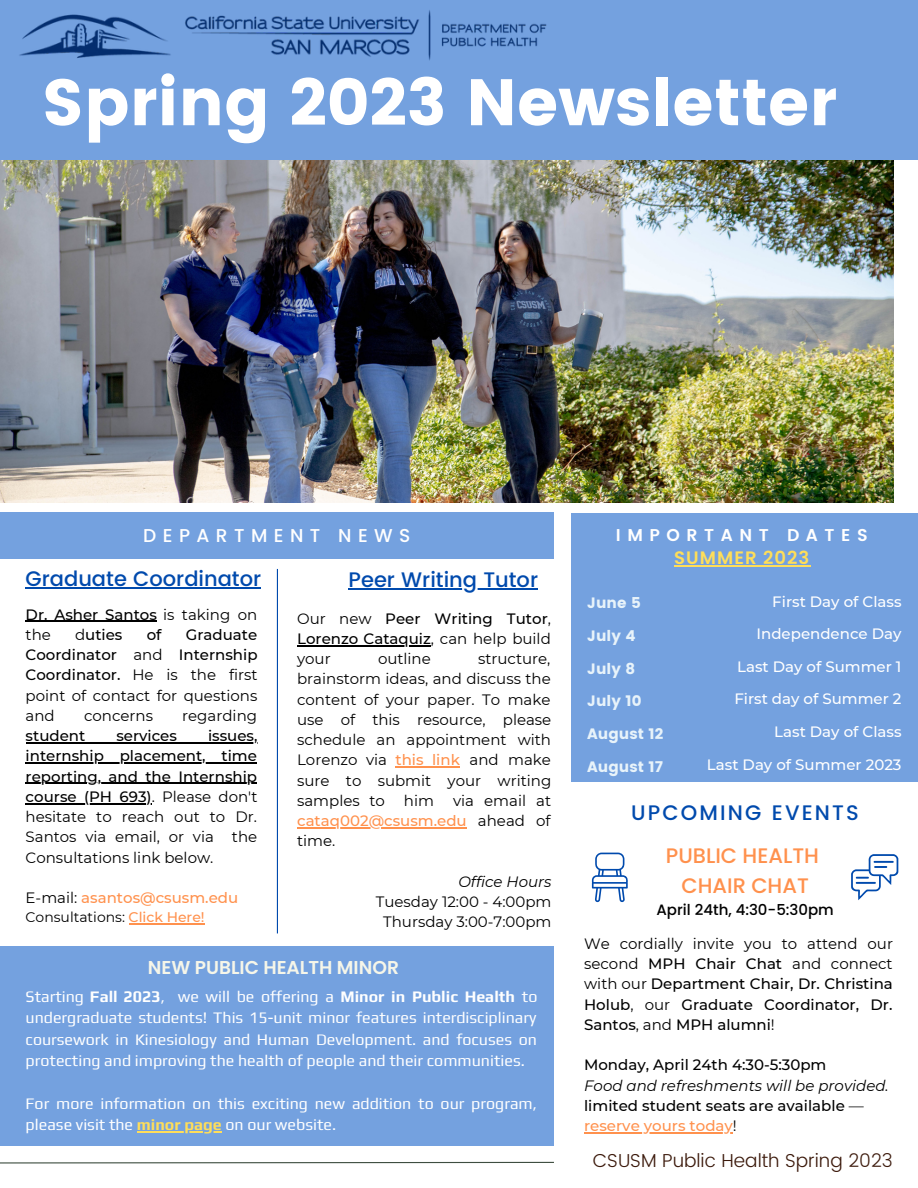
<style>
.page{position:relative;width:918px;height:1188px;background:#fff}
.page>*{position:absolute;margin:0;border:0;box-sizing:border-box;transform-origin:0 0}
.t1{font:65.4px "Poppins";color:#fff}
.t2{font:500 21px "Poppins";color:#004aad}
.t3{font:500 21px/29.2px "Poppins";color:#ff914d;text-align:center}
.t4{font:500 21px "Poppins";letter-spacing:.1em;color:#004aad}
.t5{font:300 18.75px "Poppins";color:#3c1a0c}
.t6{font:600 18.6px "Poppins";color:#f6f6e9}
.t7{font:500 18.6px "Poppins";letter-spacing:.345em;color:#fff}
.t8{font:600 18px "Poppins";letter-spacing:.06em;color:#ffde59}
.t9{font:600 17.1px "Poppins";letter-spacing:.385em;color:#fff}
.t10{font:16.05px/21.3px "Play";color:#fff;text-align:justify}
.t11{font:15px/20.2px "Montserrat";color:#000;text-align:justify}
.t12{font:500 15px/20.2px "Montserrat";color:#000;text-align:justify}
.t13{font:500 15px/32.7px "Montserrat";color:#fff;text-align:right}
.t14{font:italic 15px/20.2px "Montserrat";color:#000}
.t15{font:15px/32.7px "Poppins";color:#e8f3fa}
.t16{font:500 15px "Montserrat";color:#ff914d}
.t17{font:500 15px "Poppins";color:#000}
.t18{font:13.95px "Montserrat";color:#000}
.s1{font-weight:400}
.s2{font-weight:500}
.s3{font-weight:400;color:#000}
.s4{font-weight:500;color:#ff914d}
.s5{font-weight:700}
.s6{font-weight:700;color:#ffde59}
.s7{font-weight:500;font-style:normal}
.s8{font-style:normal}
.s9{font-weight:500;font-style:normal;color:#ff914d}
</style>
<div class="page">
<img style="left:0;top:160px;width:894px;height:342px">
<div style="left:0;top:0;width:918px;height:160px;background:#74a1df"></div>
<div style="left:571px;top:513px;width:347px;height:269px;background:#74a1df"></div>
<svg style="left:0;top:1161px;width:554px;height:3px"></svg>
<img style="left:0;top:10px;width:648px;height:229px">
<div style="left:0;top:513px;width:554px;height:45px;background:#74a1df"></div>
<div style="left:0;top:946px;width:553px;height:200px;background:#74a1df"></div>
<hr style="left:277px;top:569px;width:1px;height:364px;background:#004aad">
<svg style="left:851px;top:854px;width:47px;height:46px"></svg>
<hr style="left:297px;top:645px;width:134px;height:1px;background:#000">
<hr style="left:395px;top:767px;width:65px;height:1px;background:#ff914d">
<hr style="left:297px;top:827px;width:170px;height:1px;background:#ff914d">
<hr style="left:26px;top:621px;width:131px;height:1px;background:#000">
<hr style="left:26px;top:742px;width:231px;height:1px;background:#000">
<hr style="left:26px;top:763px;width:231px;height:1px;background:#000">
<hr style="left:26px;top:783px;width:231px;height:1px;background:#000">
<hr style="left:26px;top:803px;width:126px;height:1px;background:#000">
<hr style="left:129px;top:923px;width:76px;height:2px;background:#ff914d">
<hr style="left:584px;top:1132px;width:149px;height:1px;background:#ff914d">
<hr style="left:674px;top:565px;width:136px;height:1px;background:#ffde59">
<hr style="left:349px;top:588px;width:189px;height:1px;background:#004aad">
<hr style="left:26px;top:587px;width:235px;height:1px;background:#004aad">
<hr style="left:137px;top:1131px;width:85px;height:1px;background:#ffde59">
<svg style="left:592px;top:853px;width:36px;height:49px"></svg>
<h1 class="t1" style="left:42px;top:64px;width:797px">Spring 2023 Newsletter</h1>
<p class="t7" style="left:143px;top:522px;width:269px">DEPARTMENT NEWS</p>
<h2 class="t2" style="left:26px;top:566px;width:237px">Graduate Coordinator</h2>
<h2 class="t2" style="left:349px;top:568px;width:191px">Peer Writing Tutor</h2>
<p class="t12" style="left:26px;top:604px;width:233px">Dr. Asher Santos <span class="s1">is taking on the</span></p>
<p class="t12" style="left:75px;top:624px;width:49px"><span class="s1">d</span>uties</p>
<p class="t12" style="left:147px;top:624px;width:16px">of</p>
<p class="t11" style="left:26px;top:624px;width:234px;text-indent:160px"><span class="s2">Graduate Coordinator</span> and <span class="s2">Internship Coordinator.</span> He is the first point of contact for questions and</p>
<p class="t11" style="left:84px;top:705px;width:70px">concerns</p>
<p class="t11" style="left:182px;top:705px;width:76px">regarding</p>
<p class="t12" style="left:26px;top:726px;width:61px">student</p>
<p class="t12" style="left:116px;top:726px;width:62px">services</p>
<p class="t11" style="left:26px;top:726px;width:233px;text-indent:182px"><span class="s2">issues, internship placement, time reporting, and the Internship course (PH 693)</span>. Please don't hesitate to reach out to Dr.<br>Santos via email, or via the Consultations link below.</p>
<p class="t16" style="left:26px;top:889px;width:214px"><span class="s3">E-mail:</span> asantos@csusm.edu</p>
<p class="t18" style="left:26px;top:909px;width:181px">Consultations: <span class="s4">Click Here!</span></p>
<p class="t12" style="left:297px;top:608px;width:255px"><span class="s1">Our new</span> Peer Writing Tutor<span class="s1">, </span>Lorenzo Cataquiz<span class="s1">, can help build your</span></p>
<p class="t11" style="left:378px;top:649px;width:54px">outline</p>
<p class="t11" style="left:297px;top:649px;width:256px;text-indent:181px">structure, brainstorm ideas, and discuss the content of your paper. To make use of this resource, please schedule an appointment with Lorenzo via <span class="s4">this link</span> and make sure to submit your writing samples to</p>
<p class="t11" style="left:297px;top:790px;width:256px;text-indent:156px">via email at <span class="s4">cataq002@csusm.edu</span> ahead of time.</p>
<p class="t14" style="left:458px;top:871px;width:95px">Office Hours</p>
<p class="t11" style="left:376px;top:892px;width:177px;text-align:center">Tuesday 12:00 - 4:00pm<br>Thursday 3:00-7:00pm</p>
<p class="t11" style="left:404px;top:790px;width:32px">him</p>
<p class="t6" style="left:148px;top:954px;width:253px">NEW PUBLIC HEALTH MINOR</p>
<p class="t10" style="left:26px;top:985px;width:513px">Starting <span class="s5">Fall 2023</span>, we will be offering a <span class="s5">Minor in Public Health</span> to undergraduate students! This 15-unit minor features interdisciplinary coursework in Kinesiology and Human Development. and focuses on protecting and improving the health of people and their communities.</p>
<p class="t10" style="left:26px;top:1092px;width:513px">For more information on this exciting new addition to our program, please visit the <span class="s6">minor page</span> on our website.</p>
<p class="t9" style="left:616px;top:526px;width:253px">IMPORTANT DATES</p>
<p class="t8" style="left:674px;top:545px;width:137px">SUMMER 2023</p>
<p class="t15" style="left:587px;top:587px;width:78px">June 5<br>July 4<br>July 8<br>July 10<br>August 12<br>August 17</p>
<p class="t13" style="left:707px;top:585px;width:196px">First Day of Class<br>Independence Day<br>Last Day of Summer 1<br>First day of Summer 2<br>Last Day of Class<br>Last Day of Summer 2023</p>
<h2 class="t4" style="left:631px;top:801px;width:229px">UPCOMING EVENTS</h2>
<h2 class="t3" style="left:666px;top:841px;width:155px">PUBLIC HEALTH<br>CHAIR CHAT</h2>
<p class="t17" style="left:657px;top:899px;width:179px">April 24th, 4:30-5:30pm</p>
<p class="t12" style="left:584px;top:933px;width:310px"><span class="s1">We cordially invite you to attend our second</span> MPH Chair Chat <span class="s1">and connect with our</span> Department Chair, Dr. Christina Holub<span class="s1">, our</span> Graduate Coordinator, Dr.<br>Santos<span class="s1">, and</span> MPH alumni<span class="s1">!</span></p>
<p class="t12" style="left:584px;top:1055px;width:244px">Monday, April 24th 4:30-5:30pm</p>
<p class="t14" style="left:584px;top:1075px;width:306px">Food and refreshments will be provided. <span class="s7">limited student seats are available</span> <span class="s8">— </span><span class="s9">reserve yours today</span><span class="s8">!</span></p>
<p class="t5" style="left:593px;top:1150px;width:302px">CSUSM Public Health Spring 2023</p>
</div>
